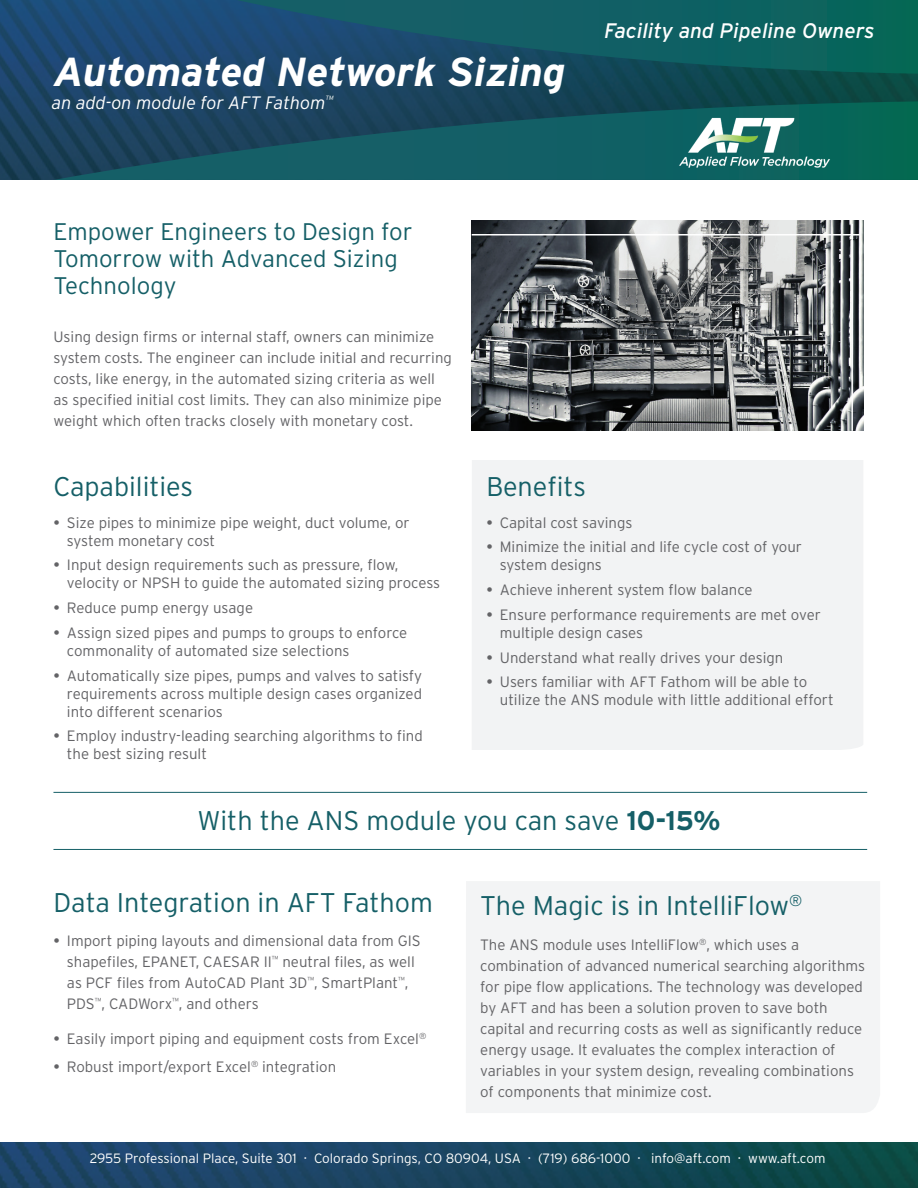
<style>
.page{position:relative;width:918px;height:1188px;background:#fff}
.page>*{position:absolute;margin:0;border:0;box-sizing:border-box;transform-origin:0 0}
.t1{font:italic 700 40.5px "Interstate";color:#fff}
.t2{font:300 27px "Interstate";color:#155f67}
.t3{font:300 24px/27px "Interstate";color:#155f67}
.t4{font:italic 21px "Interstate";color:#fff}
.t5{font:italic 300 18px "Interstate";color:#fff}
.t6{font:300 15px/21px "Interstate";color:#636366}
.t7{font:300 13.5px "Interstate";color:#fff}
.s1{font-weight:400}
.s2{font-weight:700}
</style>
<div class="page">
<svg style="left:0;top:1143px;width:918px;height:45px;background:#17465c"></svg>
<svg style="left:0;top:0;width:918px;height:180px;background:#194664"></svg>
<div style="left:472px;top:460px;width:391px;height:290px;background:#f2f3f4"></div>
<svg style="left:237px;top:0;width:681px;height:74px;background:#125864"></svg>
<img style="left:53px;top:101px;width:865px;height:79px">
<img style="left:472px;top:220px;width:391px;height:211px">
<hr style="left:472px;top:234px;width:388px;height:2px;background:#fff">
<hr style="left:851px;top:224px;width:2px;height:207px;background:#fff">
<img style="left:660px;top:116px;width:190px;height:52px">
<div style="left:466px;top:881px;width:414px;height:232px;background:#f3f4f5"></div>
<hr style="left:53px;top:792px;width:814px;height:1px;background:#155f67">
<hr style="left:53px;top:849px;width:814px;height:1px;background:#155f67">
<h1 class="t1" style="left:53px;top:47px;width:513px">Automated Network Sizing</h1>
<p class="t5" style="left:52px;top:92px;width:283px">an add-on module for AFT Fathom<sup>™</sup></p>
<h3 class="t4" style="left:604px;top:18px;width:272px">Facility and Pipeline Owners</h3>
<h3 class="t3" style="left:53px;top:217px;width:361px">Empower Engineers to Design for<br>Tomorrow with Advanced Sizing<br>Technology</h3>
<p class="t6" style="left:53px;top:326px;width:400px">Using design firms or internal staff, owners can minimize system costs. The engineer can include initial and recurring costs, like energy, in the automated sizing criteria as well as specified initial cost limits. They can also minimize pipe weight which often tracks closely with monetary cost.</p>
<h2 class="t2" style="left:53px;top:470px;width:141px">Capabilities</h2>
<p class="t6" style="left:67px;top:513px;width:344px;line-height:18px;text-indent:-14px"><span class="s1">•</span> Size pipes to minimize pipe weight, duct volume, or system monetary cost</p>
<p class="t6" style="left:67px;top:556px;width:375px;line-height:18px;text-indent:-14px"><span class="s1">•</span> Input design requirements such as pressure, flow, velocity or NPSH to guide the automated sizing process</p>
<p class="t6" style="left:53px;top:597px;width:201px"><span class="s1">•</span> Reduce pump energy usage</p>
<p class="t6" style="left:67px;top:624px;width:342px;line-height:18px;text-indent:-14px"><span class="s1">•</span> Assign sized pipes and pumps to groups to enforce commonality of automated size selections</p>
<p class="t6" style="left:67px;top:666px;width:357px;line-height:18px;text-align:justify;text-indent:-14px"><span class="s1">•</span> Automatically size pipes, pumps and valves to satisfy requirements across multiple design cases organized into different scenarios</p>
<p class="t6" style="left:67px;top:727px;width:357px;line-height:18px;text-indent:-14px"><span class="s1">•</span> Employ industry-leading searching algorithms to find the best sizing result</p>
<h2 class="t2" style="left:486px;top:470px;width:101px">Benefits</h2>
<p class="t6" style="left:486px;top:512px;width:148px"><span class="s1">•</span> Capital cost savings</p>
<p class="t6" style="left:500px;top:538px;width:304px;line-height:18px;text-indent:-14px"><span class="s1">•</span> Minimize the initial and life cycle cost of your system designs</p>
<p class="t6" style="left:486px;top:579px;width:268px"><span class="s1">•</span> Achieve inherent system flow balance</p>
<p class="t6" style="left:500px;top:606px;width:323px;line-height:18px;text-indent:-14px"><span class="s1">•</span> Ensure performance requirements are met over multiple design cases</p>
<p class="t6" style="left:486px;top:647px;width:299px"><span class="s1">•</span> Understand what really drives your design</p>
<p class="t6" style="left:500px;top:673px;width:335px;line-height:18px;text-indent:-14px"><span class="s1">•</span> Users familiar with AFT Fathom will be able to utilize the ANS module with little additional effort</p>
<h2 class="t2" style="left:198px;top:804px;width:524px">With the ANS module you can save <span class="s2">10-15%</span></h2>
<h2 class="t2" style="left:53px;top:886px;width:381px">Data Integration in AFT Fathom</h2>
<p class="t6" style="left:67px;top:930px;width:355px;text-indent:-14px"><span class="s1">•</span> Import piping layouts and dimensional data from GIS shapefiles, EPANET, CAESAR II<sup>™</sup> neutral files, as well as PCF files from AutoCAD Plant 3D<sup>™</sup>, SmartPlant<sup>™</sup>, PDS<sup>™</sup>, CADWorx<sup>™</sup>, and others</p>
<p class="t6" style="left:53px;top:1028px;width:374px"><span class="s1">•</span> Easily import piping and equipment costs from Excel<sup>®</sup></p>
<p class="t6" style="left:53px;top:1056px;width:284px"><span class="s1">•</span> Robust import/export Excel<sup>®</sup> integration</p>
<h2 class="t2" style="left:480px;top:889px;width:324px">The Magic is in IntelliFlow<sup>®</sup></h2>
<p class="t6" style="left:480px;top:934px;width:387px">The ANS module uses IntelliFlow<sup>®</sup>, which uses a combination of advanced numerical searching algorithms for pipe flow applications. The technology was developed by AFT and has been a solution proven to save both capital and recurring costs as well as significantly reduce energy usage. It evaluates the complex interaction of variables in your system design, revealing combinations of components that minimize cost.</p>
<p class="t7" style="left:90px;top:1150px;width:737px">2955 Professional Place, Suite 301 · Colorado Springs, CO 80904, USA · (719) 686-1000 · info@aft.com · www.aft.com</p>
</div>
